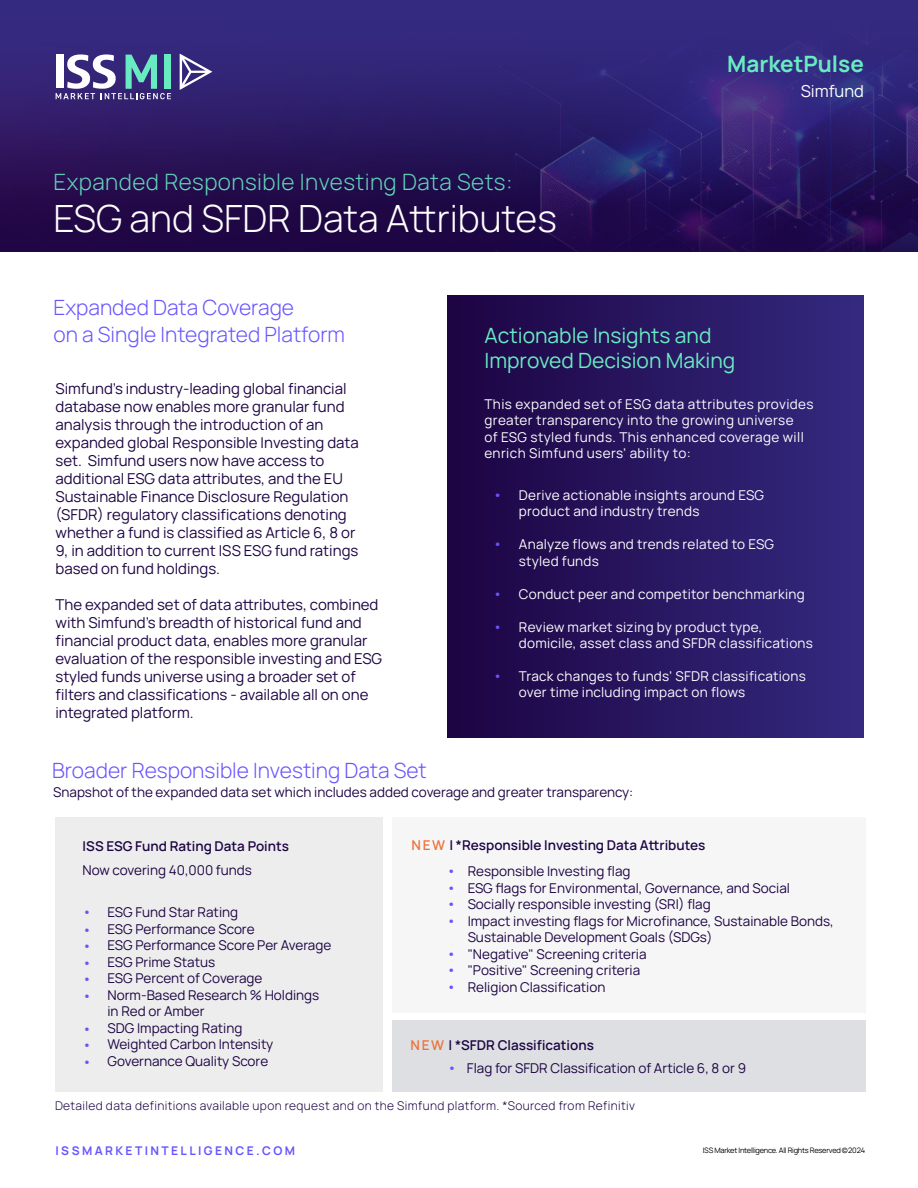
<style>
.page{position:relative;width:918px;height:1188px;background:#fff}
.page>*{position:absolute;margin:0;border:0;box-sizing:border-box;transform-origin:0 0}
.t1{font:300 37.5px "Manrope";color:#fff}
.t2{font:300 22.5px "Manrope";letter-spacing:.02em;color:#69ebc1}
.t3{font:700 22.5px "Manrope";color:#69ebc1}
.t4{font:300 21px/27px "Manrope";color:#6955ff}
.t5{font:21px/25.5px "Manrope";color:#69ebc1}
.t6{font:300 21px "Manrope";color:#6954ff}
.t7{font:16.5px "Manrope";color:#fff}
.t8{font:15px/18px "Manrope";color:#1d0443}
.t9{font:15px/16.5px "Manrope";color:#6955ff;text-align:justify}
.t10{font:13.5px/16.5px "Manrope";color:#1d0443}
.t11{font:13.5px/16.5px "Manrope";letter-spacing:.02em;color:#fff}
.t12{font:600 13.5px "Manrope";color:#1d0443}
.t13{font:300 12px "Manrope";letter-spacing:.03em;color:#1d0443}
.t14{font:700 12px "Manrope";letter-spacing:.2em;color:#6955ff}
.t15{font:7.5px "Manrope";letter-spacing:-.03em;color:#000}
.s1{color:#ed733e}
</style>
<div class="page">
<div style="left:0;top:53px;width:918px;height:199px;background:#1d0443"></div>
<svg style="left:0;top:0;width:918px;height:225px"></svg>
<svg style="left:180px;top:54px;width:32px;height:36px"></svg>
<svg style="left:56px;top:54px;width:115px;height:45px;background:#6a79a2"></svg>
<div style="left:56px;top:55px;width:8px;height:33px;background:#fff"></div>
<div style="left:447px;top:296px;width:417px;height:442px;background:linear-gradient(to right,#1d0443,#342a7f)"></div>
<div style="left:392px;top:1021px;width:473px;height:71px;background:#dddfe2"></div>
<div style="left:392px;top:817px;width:473px;height:195px;background:#f6f6f7"></div>
<div style="left:55px;top:817px;width:327px;height:275px;background:#ededed"></div>
<h2 class="t2" style="left:54px;top:166px;width:460px">Expanded Responsible Investing Data Sets:</h2>
<h1 class="t1" style="left:54px;top:191px;width:505px">ESG and SFDR Data Attributes</h1>
<h2 class="t3" style="left:727px;top:45px;width:138px">MarketPulse</h2>
<p class="t7" style="left:801px;top:79px;width:65px">Simfund</p>
<h3 class="t4" style="left:54px;top:293px;width:293px">Expanded Data Coverage<br>on a Single Integrated Platform</h3>
<p class="t8" style="left:56px;top:379px;width:305px">Simfund’s industry-leading global financial database now enables more granular fund analysis through the introduction of an expanded global Responsible Investing data set. Simfund users now have access to additional ESG data attributes, and the EU Sustainable Finance Disclosure Regulation (SFDR) regulatory classifications denoting whether a fund is classified as Article 6, 8 or 9, in addition to current ISS ESG fund ratings based on fund holdings.</p>
<p class="t8" style="left:56px;top:595px;width:328px">The expanded set of data attributes, combined with Simfund’s breadth of historical fund and financial product data, enables more granular evaluation of the responsible investing and ESG styled funds universe using a broader set of filters and classifications - available all on one integrated platform.</p>
<h3 class="t5" style="left:484px;top:321px;width:252px">Actionable Insights and<br>Improved Decision Making</h3>
<p class="t11" style="left:484px;top:395px;width:331px">This expanded set of ESG data attributes provides greater transparency into the growing universe<br>of ESG styled funds. This enhanced coverage will enrich Simfund users’ ability to:</p>
<p class="t9" style="left:493px;top:485px;width:11px">•</p>
<p class="t9" style="left:493px;top:535px;width:11px">•</p>
<p class="t9" style="left:493px;top:584px;width:11px">•</p>
<p class="t9" style="left:493px;top:617px;width:11px">•</p>
<p class="t9" style="left:493px;top:667px;width:11px">•</p>
<p class="t11" style="left:519px;top:486px;width:247px">Derive actionable insights around ESG product and industry trends</p>
<p class="t11" style="left:519px;top:535px;width:257px">Analyze flows and trends related to ESG styled funds</p>
<p class="t11" style="left:519px;top:585px;width:287px">Conduct peer and competitor benchmarking</p>
<p class="t11" style="left:519px;top:618px;width:296px">Review market sizing by product type, domicile, asset class and SFDR classifications</p>
<p class="t11" style="left:519px;top:667px;width:288px">Track changes to funds’ SFDR classifications over time including impact on flows</p>
<h3 class="t6" style="left:52px;top:755px;width:376px">Broader Responsible Investing Data Set</h3>
<p class="t10" style="left:53px;top:783px;width:582px">Snapshot of the expanded data set which includes added coverage and greater transparency:</p>
<p class="t12" style="left:83px;top:835px;width:208px">ISS ESG Fund Rating Data Points</p>
<p class="t12" style="left:412px;top:834px;width:295px"><span class="s1">NEW</span> | *Responsible Investing Data Attributes</p>
<p class="t10" style="left:83px;top:861px;width:171px">Now covering 40,000 funds</p>
<p class="t9" style="left:82px;top:901px;width:11px;line-height:18px">• •</p>
<p class="t9" style="left:82px;top:937px;width:11px">• • • •</p>
<p class="t9" style="left:82px;top:1019px;width:11px">• • •</p>
<p class="t10" style="left:468px;top:862px;width:368px">Responsible Investing flag<br>ESG flags for Environmental, Governance, and Social Socially responsible investing (SRI) flag<br>Impact investing flags for Microfinance, Sustainable Bonds, Sustainable Development Goals (SDGs)<br>"Negative" Screening criteria<br>"Positive" Screening criteria<br>Religion Classification</p>
<p class="t9" style="left:446px;top:862px;width:11px">• • • •</p>
<p class="t9" style="left:446px;top:944px;width:11px">• • •</p>
<p class="t10" style="left:108px;top:903px;width:225px">ESG Fund Star Rating<br>ESG Performance Score<br>ESG Performance Score Per Average<br>ESG Prime Status<br>ESG Percent of Coverage<br>Norm-Based Research % Holdings in Red or Amber<br>SDG Impacting Rating<br>Weighted Carbon Intensity<br>Governance Quality Score</p>
<p class="t12" style="left:411px;top:1034px;width:185px"><span class="s1">NEW</span> | *SFDR Classifications</p>
<p class="t10" style="left:467px;top:1059px;width:281px">Flag for SFDR Classification of Article 6, 8 or 9</p>
<p class="t9" style="left:447px;top:1058px;width:11px">•</p>
<p class="t13" style="left:55px;top:1097px;width:582px">Detailed data definitions available upon request and on the Simfund platform. *Sourced from Refinitiv</p>
<p class="t14" style="left:56px;top:1141px;width:241px">ISSMARKETINTELLIGENCE.COM</p>
<p class="t15" style="left:703px;top:1145px;width:164px">ISS Market Intelligence. All Rights Reserved ©2024</p>
</div>
